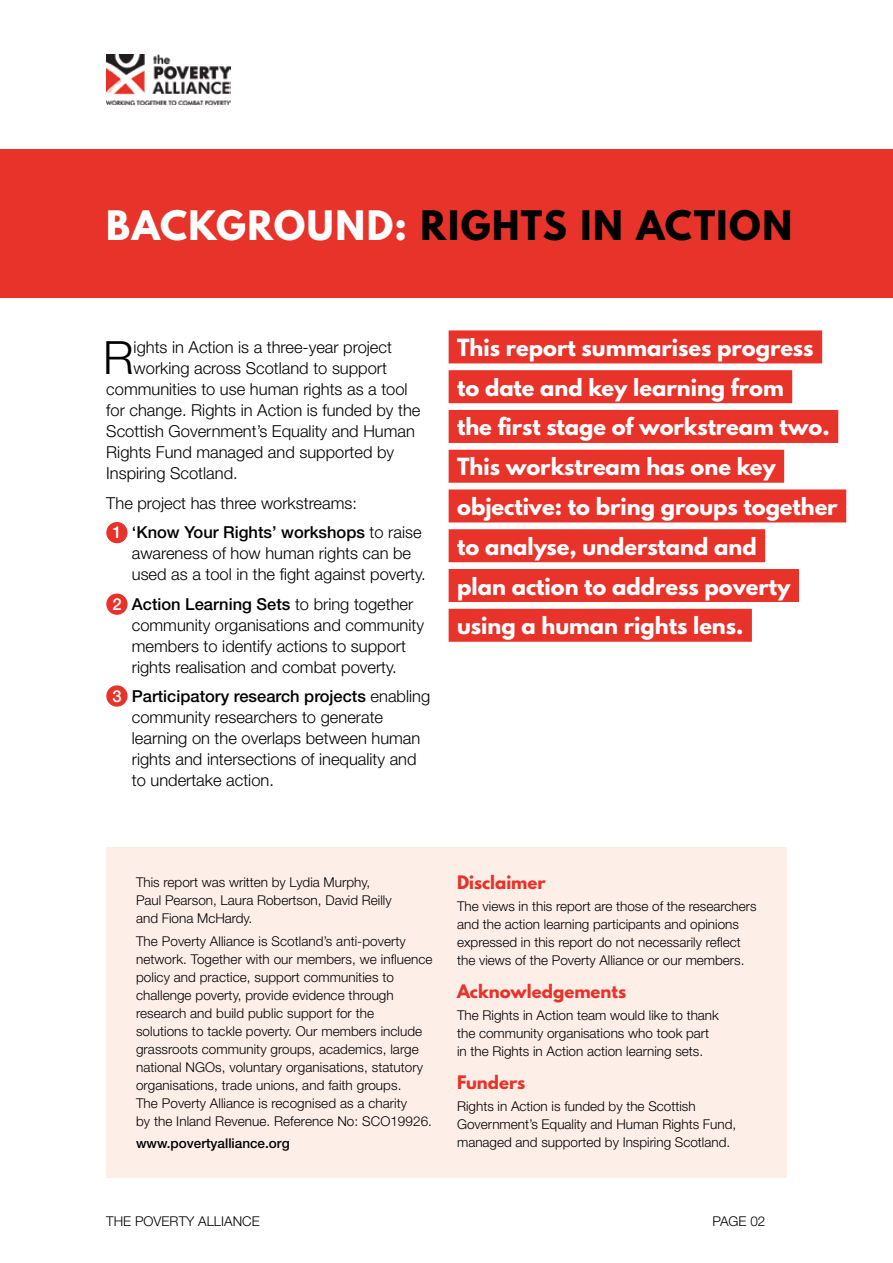
<style>
.page{position:relative;width:893px;height:1263px;background:#fff}
.page>*{position:absolute;margin:0;border:0;box-sizing:border-box;transform-origin:0 0}
.t1{font:300 45.9px "Helvetica Neue LT";color:#000}
.t2{font:700 36px "League Spartan";letter-spacing:.045em;color:#000}
.t3{font:700 21px/39.8px "League Spartan";color:#fff}
.t4{font:300 16.5px/21px "Helvetica Neue LT";color:#000}
.t5{font:700 16.5px "League Spartan";color:#e7332a}
.t6{font:300 13.5px/18px "Helvetica Neue LT";color:#000}
.t7{font:500 13.5px "Helvetica Neue LT";color:#000}
.s1{color:#fff}
.s2{font-weight:500;color:#fff}
.s3{font-weight:500}
</style>
<div class="page">
<img style="left:106px;top:55px;width:125px;height:49px">
<div style="left:0;top:149px;width:893px;height:149px;background:#e7332a"></div>
<div style="left:106px;top:522px;width:22px;height:21px;background:#e7332a;border-radius:50%"></div>
<div style="left:106px;top:593px;width:22px;height:22px;background:#e7332a;border-radius:50%"></div>
<div style="left:106px;top:685px;width:22px;height:22px;background:#e7332a;border-radius:50%"></div>
<div style="left:449px;top:330px;width:373px;height:33px;background:#e7332a"></div>
<div style="left:449px;top:370px;width:343px;height:33px;background:#e7332a"></div>
<div style="left:449px;top:410px;width:389px;height:33px;background:#e7332a"></div>
<div style="left:449px;top:450px;width:335px;height:33px;background:#e7332a"></div>
<div style="left:449px;top:489px;width:397px;height:33px;background:#e7332a"></div>
<div style="left:449px;top:529px;width:316px;height:33px;background:#e7332a"></div>
<div style="left:449px;top:569px;width:350px;height:33px;background:#e7332a"></div>
<div style="left:449px;top:609px;width:303px;height:33px;background:#e7332a"></div>
<div style="left:106px;top:847px;width:681px;height:331px;background:#feeee8"></div>
<h2 class="t2" style="left:106px;top:197px;width:687px"><span class="s1">BACKGROUND:</span> RIGHTS IN ACTION</h2>
<h1 class="t1" style="left:103px;top:330px;width:32px">R</h1>
<p class="t4" style="left:134px;top:336px;width:260px">ights in Action is a three-year project</p>
<p class="t4" style="left:134px;top:357px;width:255px">working across Scotland to support</p>
<p class="t4" style="left:106px;top:378px;width:303px">communities to use human rights as a tool</p>
<p class="t4" style="left:106px;top:399px;width:316px">for change. Rights in Action is funded by the</p>
<p class="t4" style="left:106px;top:420px;width:310px">Scottish Government’s Equality and Human</p>
<p class="t4" style="left:106px;top:441px;width:289px">Rights Fund managed and supported by</p>
<p class="t4" style="left:106px;top:462px;width:133px">Inspiring Scotland.</p>
<p class="t4" style="left:112px;top:488px;width:311px;line-height:29.5px;text-indent:-6px">The project has three workstreams:<br><span class="s2">1</span> <span class="s3">‘Know Your Rights’ workshops</span> to raise</p>
<p class="t4" style="left:132px;top:542px;width:296px">awareness of how human rights can be used as a tool in the fight against poverty.</p>
<p class="t4" style="left:132px;top:593px;width:294px;text-indent:-19px"><span class="s2">2</span> <span class="s3">Action Learning Sets</span> to bring together community organisations and community members to identify actions to support rights realisation and combat poverty.</p>
<p class="t4" style="left:132px;top:685px;width:300px;text-indent:-19px"><span class="s2">3</span> <span class="s3">Participatory research projects</span> enabling community researchers to generate learning on the overlaps between human rights and intersections of inequality and to undertake action.</p>
<p class="t3" style="left:457px;top:327px;width:382px">This report summarises progress to date and key learning from<br>the first stage of workstream two.<br>This workstream has one key objective: to bring groups together to analyse, understand and<br>plan action to address poverty using a human rights lens.</p>
<p class="t6" style="left:136px;top:873px;width:257px">This report was written by Lydia Murphy,<br>Paul Pearson, Laura Robertson, David Reilly and Fiona McHardy.</p>
<p class="t6" style="left:136px;top:931px;width:298px">The Poverty Alliance is Scotland’s anti-poverty network. Together with our members, we influence policy and practice, support communities to challenge poverty, provide evidence through research and build public support for the<br>solutions to tackle poverty. Our members include grassroots community groups, academics, large national NGOs, voluntary organisations, statutory organisations, trade unions, and faith groups.<br>The Poverty Alliance is recognised as a charity<br>by the Inland Revenue. Reference No: SCO19926.</p>
<p class="t7" style="left:136px;top:1135px;width:155px">www.povertyalliance.org</p>
<p class="t5" style="left:457px;top:869px;width:90px">Disclaimer</p>
<p class="t6" style="left:457px;top:897px;width:301px">The views in this report are those of the researchers and the action learning participants and opinions expressed in this report do not necessarily reflect the views of the Poverty Alliance or our members.</p>
<p class="t5" style="left:457px;top:978px;width:171px">Acknowledgements</p>
<p class="t6" style="left:457px;top:1006px;width:263px">The Rights in Action team would like to thank the community organisations who took part in the Rights in Action action learning sets.</p>
<p class="t5" style="left:457px;top:1069px;width:70px">Funders</p>
<p class="t6" style="left:457px;top:1097px;width:281px">Rights in Action is funded by the Scottish<br>Government’s Equality and Human Rights Fund, managed and supported by Inspiring Scotland.</p>
<p class="t6" style="left:106px;top:1212px;width:155px">THE POVERTY ALLIANCE</p>
<p class="t6" style="left:713px;top:1212px;width:54px">PAGE 02</p>
</div>
